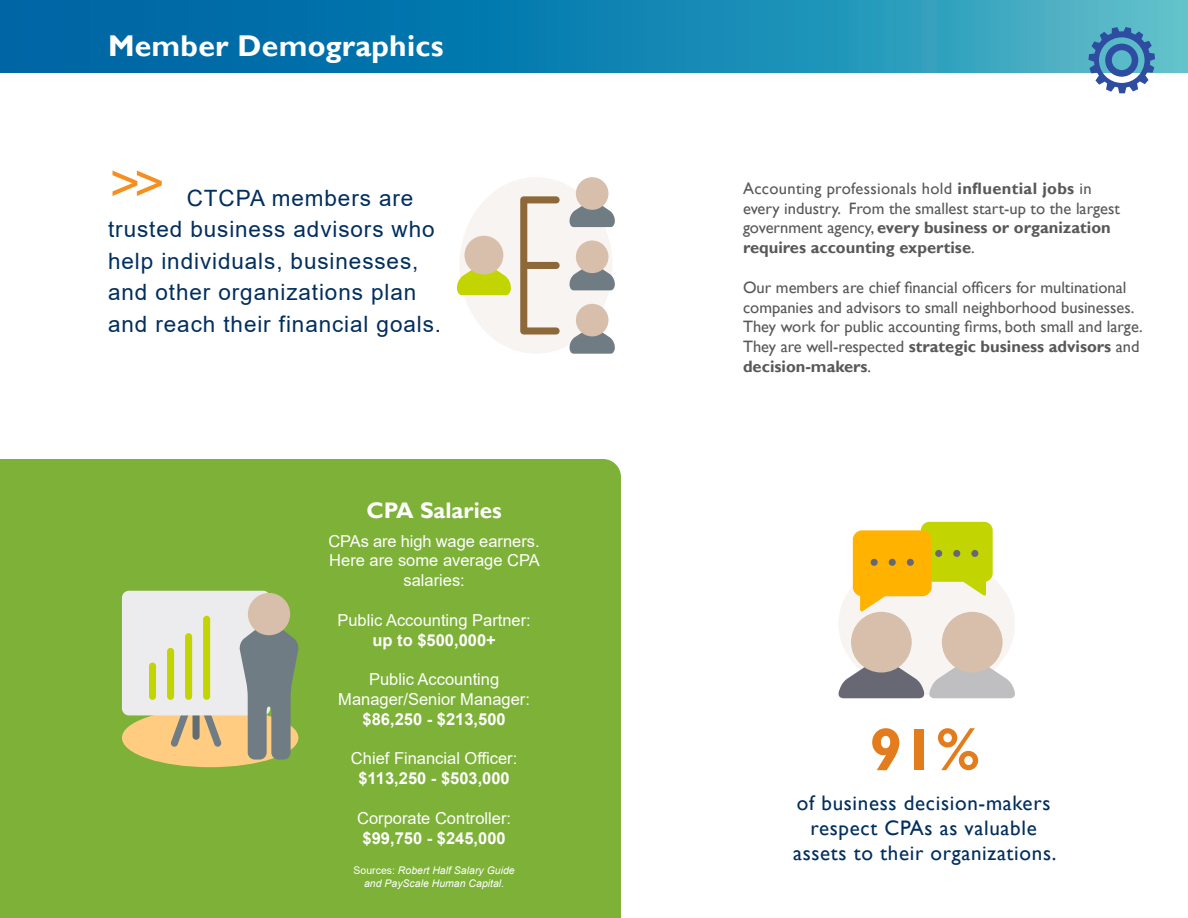
<style>
.page{position:relative;width:1188px;height:918px;background:#fff}
.page>*{position:absolute;margin:0;border:0;box-sizing:border-box;transform-origin:0 0}
.t1{font:700 60px "Gill Sans";color:#e37c1c}
.t2{font:52.5px "Arial";color:#f68f1e}
.t3{font:700 30px "Gill Sans";letter-spacing:.01em;color:#fff}
.t4{font:22.5px/31.5px "Arial";letter-spacing:.04em;color:#002e5e}
.t5{font:700 22.5px "Gill Sans";color:#fff}
.t6{font:21px/25.2px "Gill Sans";letter-spacing:.03em;color:#002e5e;text-align:center}
.t7{font:16.5px/19.8px "Gill Sans";color:#57585a}
.t8{font:16.5px/19.8px "Arial";color:#fff;text-align:center}
.t9{font:700 16.5px "Arial";color:#fff}
.t10{font:italic 10.5px/12.6px "Arial";color:#fff;text-align:center}
.s1{font-style:normal}
.s2{font-weight:700}
</style>
<div class="page">
<svg style="left:0;top:0;width:1188px;height:73px"></svg>
<div style="left:0;top:459px;width:621px;height:459px;background:#7db137"></div>
<svg style="left:1088px;top:27px;width:67px;height:66px"></svg>
<div style="left:122px;top:708px;width:176px;height:59px;background:#ffcc82;border-radius:50%"></div>
<svg style="left:170px;top:715px;width:52px;height:32px"></svg>
<div style="left:122px;top:591px;width:148px;height:124px;background:#ececee;border-radius:7px"></div>
<div style="left:149px;top:663px;width:7px;height:37px;background:#c2d503;border-radius:4px"></div>
<div style="left:167px;top:648px;width:7px;height:52px;background:#c2d503;border-radius:4px"></div>
<div style="left:185px;top:633px;width:7px;height:67px;background:#c2d503;border-radius:4px"></div>
<div style="left:203px;top:616px;width:7px;height:84px;background:#c2d503;border-radius:4px"></div>
<svg style="left:239px;top:625px;width:60px;height:135px"></svg>
<div style="left:248px;top:593px;width:42px;height:42px;background:#d8bfac;border-radius:50%"></div>
<div style="left:459px;top:177px;width:153px;height:177px;background:#f7f4f2;border-radius:50%"></div>
<svg style="left:520px;top:196px;width:40px;height:139px"></svg>
<svg style="left:456px;top:268px;width:55px;height:27px"></svg>
<div style="left:465px;top:236px;width:38px;height:39px;background:#d8bfac;border-radius:50%"></div>
<svg style="left:569px;top:204px;width:46px;height:23px"></svg>
<div style="left:576px;top:177px;width:32px;height:33px;background:#d8bfac;border-radius:50%"></div>
<svg style="left:569px;top:267px;width:46px;height:23px"></svg>
<div style="left:576px;top:241px;width:32px;height:32px;background:#d8bfac;border-radius:50%"></div>
<svg style="left:569px;top:331px;width:46px;height:23px"></svg>
<div style="left:576px;top:304px;width:32px;height:32px;background:#d8bfac;border-radius:50%"></div>
<div style="left:839px;top:553px;width:176px;height:142px;background:#f7f4f2;border-radius:50%"></div>
<svg style="left:853px;top:522px;width:140px;height:92px"></svg>
<svg style="left:838px;top:667px;width:177px;height:31px"></svg>
<div style="left:851px;top:612px;width:61px;height:61px;background:#d8bfac;border-radius:50%"></div>
<div style="left:942px;top:612px;width:61px;height:61px;background:#d8bfac;border-radius:50%"></div>
<div style="left:871px;top:559px;width:7px;height:7px;background:#686874;border-radius:50%"></div>
<div style="left:889px;top:559px;width:7px;height:7px;background:#686874;border-radius:50%"></div>
<div style="left:907px;top:559px;width:7px;height:7px;background:#686874;border-radius:50%"></div>
<div style="left:935px;top:550px;width:7px;height:7px;background:#686874;border-radius:50%"></div>
<div style="left:953px;top:550px;width:7px;height:7px;background:#686874;border-radius:50%"></div>
<div style="left:971px;top:550px;width:7px;height:7px;background:#686874;border-radius:50%"></div>
<p class="t3" style="left:108px;top:28px;width:337px">Member Demographics</p>
<p class="t2" style="left:110px;top:147px;width:57px">&gt;&gt;</p>
<p class="t4" style="left:108px;top:213px;width:335px">trusted business advisors who help individuals, businesses, and other organizations plan and reach their financial goals.</p>
<p class="t4" style="left:187px;top:182px;width:228px">CTCPA members are</p>
<p class="t5" style="left:367px;top:497px;width:137px">CPA Salaries</p>
<p class="t8" style="left:328px;top:531px;width:213px">CPAs are high wage earners.<br>Here are some average CPA salaries:</p>
<p class="t8" style="left:337px;top:610px;width:195px">Public Accounting Partner:</p>
<p class="t9" style="left:372px;top:628px;width:125px">up to $500,000+</p>
<p class="t8" style="left:338px;top:669px;width:193px">Public Accounting<br>Manager/Senior Manager:</p>
<p class="t9" style="left:363px;top:707px;width:145px">$86,250 - $213,500</p>
<p class="t8" style="left:351px;top:749px;width:168px">Chief Financial Officer:</p>
<p class="t9" style="left:358px;top:767px;width:153px">$113,250 - $503,000</p>
<p class="t8" style="left:357px;top:808px;width:156px">Corporate Controller:</p>
<p class="t9" style="left:363px;top:826px;width:145px">$99,750 - $245,000</p>
<p class="t10" style="left:354px;top:864px;width:163px"><span class="s1">Sources:</span> Robert Half Salary Guide and PayScale Human Capital<span class="s1">.</span></p>
<p class="t7" style="left:743px;top:179px;width:378px">Accounting professionals hold <span class="s2">influential jobs</span> in every industry. From the smallest start-up to the largest government agency, <span class="s2">every business or organization requires accounting expertise</span>.</p>
<p class="t7" style="left:743px;top:278px;width:401px">Our members are chief financial officers for multinational companies and advisors to small neighborhood businesses.<br>They work for public accounting firms, both small and large.<br>They are well-respected <span class="s2">strategic business advisors</span> and <span class="s2">decision-makers</span>.</p>
<p class="t1" style="left:869px;top:713px;width:112px">91%</p>
<p class="t6" style="left:793px;top:791px;width:265px">of business decision-makers respect CPAs as valuable assets to their organizations.</p>
</div>
